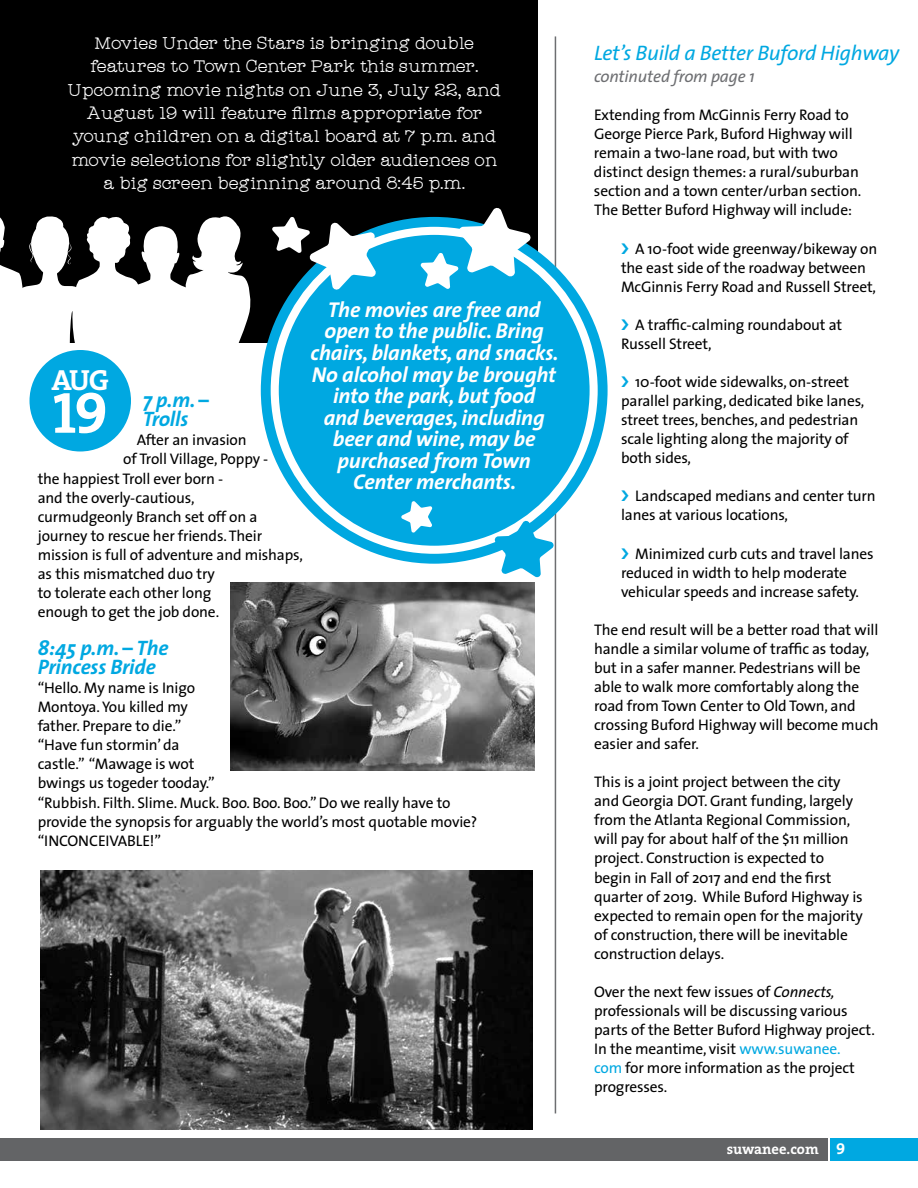
<style>
.page{position:relative;width:918px;height:1188px;background:#fff}
.page>*{position:absolute;margin:0;border:0;box-sizing:border-box;transform-origin:0 0}
.t1{font:58.5px "The Serif Bold Caps";color:#fff}
.t2{font:700 29.25px "The Serif";color:#fff}
.t3{font:italic 700 21.6px/21.6px "The Sans";letter-spacing:-.01em;color:#fff;text-align:center}
.t4{font:italic 700 21px/19px "The Sans";letter-spacing:-.01em;color:#00a8e1}
.t5{font:italic 21px "The Sans";letter-spacing:-.01em;color:#00a8e1}
.t6{font:18px/23.4px "Catalina Typewriter";color:#fff;text-align:center}
.t7{font:italic 16.8px "The Sans";letter-spacing:-.01em;color:#6d6e71}
.t8{font:15.45px/19px "The Sans";letter-spacing:-.01em;color:#000}
.t9{font:700 14.7px "The Serif";color:#fff}
.s1{font-style:italic}
.s2{color:#00a8e1}
.s3{font-family:"The Serif Bold Caps";font-weight:400;font-size:15.75px}
</style>
<div class="page">
<div style="left:0;top:0;width:538px;height:342px;background:#000"></div>
<div style="left:0;top:1138px;width:827px;height:23px;background:#636466"></div>
<div style="left:831px;top:1138px;width:87px;height:23px;background:#00a8e1"></div>
<svg style="left:0;top:216px;width:252px;height:232px"></svg>
<img style="left:230px;top:583px;width:305px;height:187px">
<img style="left:40px;top:870px;width:492px;height:259px">
<div style="left:30px;top:350px;width:101px;height:102px;background:#00a8e1;border-radius:50%"></div>
<hr style="left:555px;top:36px;width:1px;height:1077px;background:#6d6e71">
<div style="left:261px;top:217px;width:347px;height:347px;background:#00a8e1;border-radius:50%"></div>
<div style="left:271px;top:227px;width:327px;height:327px;border:8px solid #fff;border-radius:50%"></div>
<svg style="left:272px;top:217px;width:105px;height:74px"></svg>
<svg style="left:401px;top:501px;width:32px;height:32px"></svg>
<svg style="left:420px;top:208px;width:112px;height:81px"></svg>
<svg style="left:494px;top:520px;width:61px;height:58px"></svg>
<p class="t6" style="left:68px;top:31px;width:435px">Movies Under the Stars is bringing double features to Town Center Park this summer.<br>Upcoming movie nights on June 3, July 22, and August 19 will feature films appropriate for young children on a digital board at 7 p.m. and movie selections for slightly older audiences on a big screen beginning around 8:45 p.m.</p>
<h3 class="t3" style="left:311px;top:298px;width:250px">The movies are free and open to the public. Bring chairs, blankets, and snacks.<br>No alcohol may be brought into the park, but food<br>and beverages, including beer and wine, may be purchased from Town<br>Center merchants.</h3>
<h2 class="t2" style="left:52px;top:356px;width:59px">AUG</h2>
<h1 class="t1" style="left:52px;top:364px;width:57px">19</h1>
<h3 class="t4" style="left:143px;top:390px;width:68px">7 p.m. –<br>Trolls</h3>
<p class="t8" style="left:137px;top:430px;width:111px">After an invasion</p>
<p class="t8" style="left:123px;top:449px;width:147px">of Troll Village, Poppy -</p>
<p class="t8" style="left:38px;top:468px;width:187px">the happiest Troll ever born -</p>
<p class="t8" style="left:38px;top:487px;width:158px">and the overly-cautious,</p>
<p class="t8" style="left:38px;top:506px;width:221px">curmudgeonly Branch set off on a</p>
<p class="t8" style="left:38px;top:525px;width:226px">journey to rescue her friends.Their</p>
<p class="t8" style="left:38px;top:545px;width:267px">mission is full of adventure and mishaps,</p>
<p class="t8" style="left:38px;top:564px;width:179px">as this mismatched duo try</p>
<p class="t8" style="left:38px;top:583px;width:175px">to tolerate each other long</p>
<p class="t8" style="left:38px;top:602px;width:183px">enough to get the job done.</p>
<h3 class="t4" style="left:38px;top:638px;width:132px">8:45 p.m. – The<br>Princess Bride</h3>
<p class="t8" style="left:38px;top:678px;width:441px">“Hello. My name is Inigo<br>Montoya.You killed my<br>father. Prepare to die.”<br>“Have fun stormin’da<br>castle.” “Mawage is wot<br>bwings us togeder tooday.”<br>“Rubbish. Filth. Slime. Muck. Boo. Boo. Boo.”Do we really have to provide the synopsis for arguably the world’s most quotable movie? “INCONCEIVABLE!”</p>
<h3 class="t5" style="left:594px;top:35px;width:307px">Let’s Build a Better Buford Highway</h3>
<p class="t7" style="left:594px;top:63px;width:162px">continuted from page 1</p>
<p class="t8" style="left:594px;top:105px;width:269px">Extending from McGinnis Ferry Road to George Pierce Park, Buford Highway will remain a two-lane road, but with two distinct design themes: a rural/suburban section and a town center/urban section.<br>The Better Buford Highway will include:</p>
<p class="t8" style="left:621px;top:238px;width:258px;text-indent:14px">A 10-foot wide greenway/bikeway on the east side of the roadway between<br>McGinnis Ferry Road and Russell Street,</p>
<p class="t8" style="left:621px;top:315px;width:223px;text-indent:14px">A traffic-calming roundabout at<br>Russell Street,</p>
<p class="t8" style="left:621px;top:372px;width:245px;text-indent:14px">10-foot wide sidewalks, on-street parallel parking, dedicated bike lanes, street trees, benches, and pedestrian scale lighting along the majority of both sides,</p>
<p class="t8" style="left:621px;top:486px;width:256px;text-indent:14px">Landscaped medians and center turn lanes at various locations,</p>
<p class="t8" style="left:621px;top:543px;width:254px;text-indent:14px">Minimized curb cuts and travel lanes reduced in width to help moderate vehicular speeds and increase safety.</p>
<p class="t8" style="left:594px;top:620px;width:286px">The end result will be a better road that will handle a similar volume of traffic as today, but in a safer manner. Pedestrians will be able to walk more comfortably along the road from Town Center to Old Town, and crossing Buford Highway will become much easier and safer.</p>
<p class="t8" style="left:594px;top:772px;width:270px">This is a joint project between the city and Georgia DOT. Grant funding, largely from the Atlanta Regional Commission, will pay for about half of the $11 million project. Construction is expected to begin in Fall of 2017 and end the first quarter of 2019. While Buford Highway is expected to remain open for the majority of construction, there will be inevitable construction delays.</p>
<p class="t8" style="left:594px;top:982px;width:282px">Over the next few issues of <span class="s1">Connects, </span>professionals will be discussing various parts of the Better Buford Highway project.<br>In the meantime, visit <span class="s2">www.suwanee.<br>com</span> for more information as the project progresses.</p>
<p class="t9" style="left:727px;top:1137px;width:120px">suwanee.com <span class="s3">9</span></p>
</div>
